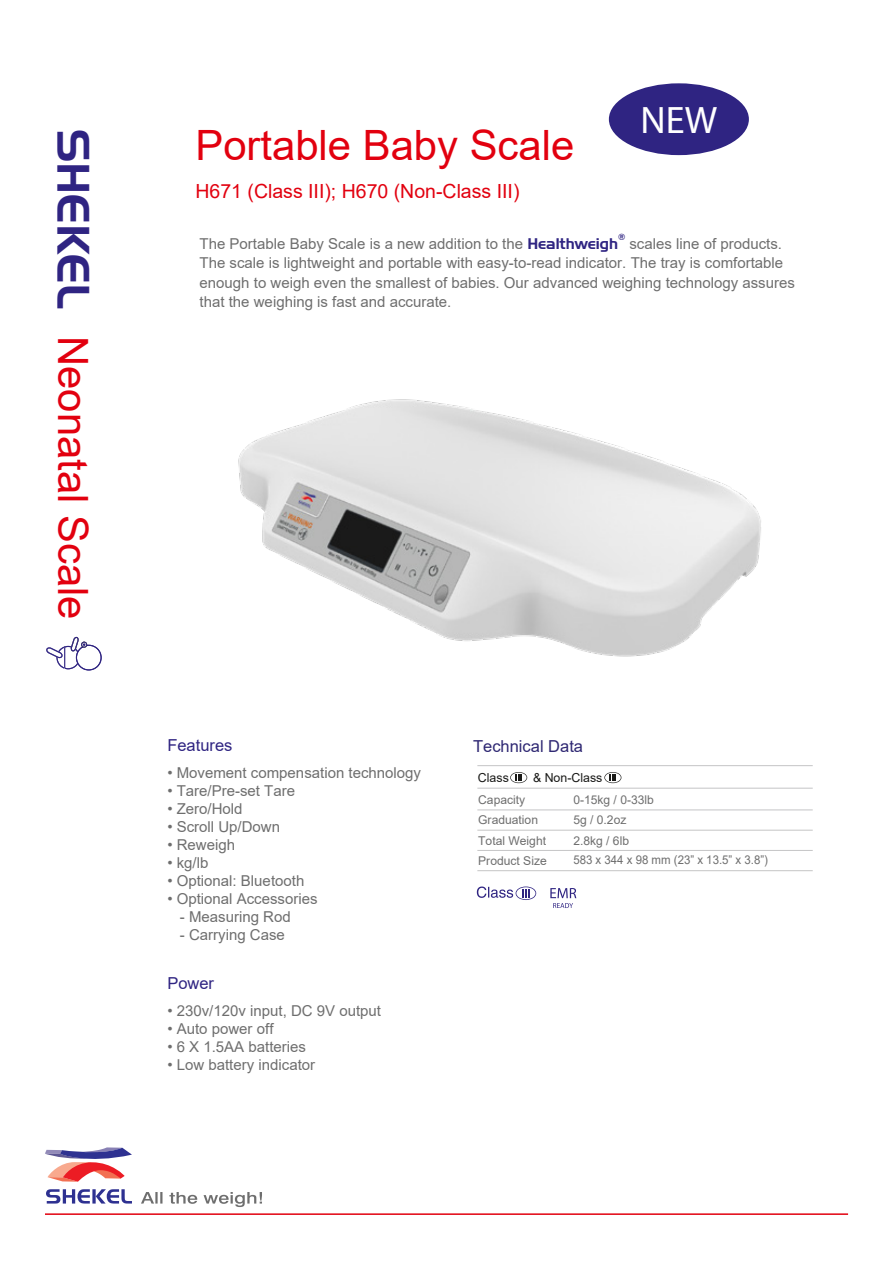
<style>
.page{position:relative;width:893px;height:1263px;background:#fff}
.page>*{position:absolute;margin:0;border:0;box-sizing:border-box;transform-origin:0 0}
.t1{font:44.25px "Handel Gothic BT";color:#2f2482}
.t2{font:41.85px "Arial";color:#e2000f}
.t3{font:38.4px "Myriad Hebrew";color:#fff}
.t4{font:19.5px "Arial";color:#e2000f}
.t5{font:16.5px "Arial";color:#2f2482}
.t6{font:16.5px "Arial";color:#2f2873}
.t7{font:15px/19.5px "Arial";color:#6e6e6e}
.t8{font:12.45px "Arial";color:#1a1a18}
.t9{font:12.15px/19.6px "Arial";color:#6e6e6e}
.t10{font:8.7px "Handel Gothic BT";color:#2f2482}
.s1{font-family:"Handel Gothic BT";color:#2f2482}
</style>
<div class="page">
<img style="left:238px;top:399px;width:523px;height:258px">
<hr style="left:45px;top:1213px;width:803px;height:2px;background:#e2000f">
<svg style="left:45px;top:1147px;width:87px;height:35px"></svg>
<svg style="left:46px;top:1189px;width:86px;height:14px"></svg>
<svg style="left:141px;top:1192px;width:56px;height:12px"></svg>
<svg style="left:204px;top:1192px;width:58px;height:15px"></svg>
<hr style="left:477px;top:809px;width:336px;height:1px;background:#c5c5c6">
<hr style="left:477px;top:788px;width:336px;height:1px;background:#c5c5c6">
<hr style="left:477px;top:830px;width:336px;height:1px;background:#c5c5c6">
<hr style="left:477px;top:850px;width:336px;height:1px;background:#c5c5c6">
<hr style="left:477px;top:870px;width:336px;height:1px;background:#c5c5c6">
<svg style="left:550px;top:888px;width:26px;height:20px"></svg>
<svg style="left:477px;top:886px;width:59px;height:14px"></svg>
<svg style="left:46px;top:637px;width:56px;height:33px"></svg>
<div style="left:609px;top:83px;width:140px;height:72px;background:#2f2482;border-radius:50%"></div>
<hr style="left:477px;top:765px;width:336px;height:1px;background:#c5c5c6">
<svg style="left:510px;top:772px;width:17px;height:11px"></svg>
<svg style="left:604px;top:772px;width:17px;height:11px"></svg>
<h1 class="t1" style="left:100px;top:129px;width:181px;rotate:90deg">SHEKEL</h1>
<h2 class="t2" style="left:102px;top:336px;width:285px;rotate:90deg">Neonatal Scale</h2>
<h2 class="t2" style="left:195px;top:117px;width:380px">Portable Baby Scale</h2>
<h3 class="t4" style="left:195px;top:178px;width:325px">H671 (Class III); H670 (Non-Class III)</h3>
<h3 class="t3" style="left:641px;top:99px;width:78px">NEW</h3>
<p class="t10" style="left:618px;top:232px;width:9px">®</p>
<p class="t7" style="left:200px;top:233px;width:597px;text-indent:430px">scales line of products.<br>The scale is lightweight and portable with easy-to-read indicator. The tray is comfortable enough to weigh even the smallest of babies. Our advanced weighing technology assures that the weighing is fast and accurate.</p>
<p class="t7" style="left:200px;top:233px;width:420px">The Portable Baby Scale is a new addition to the <span class="s1">Healthweigh</span></p>
<p class="t5" style="left:167px;top:734px;width:67px">Features</p>
<p class="t6" style="left:473px;top:735px;width:112px">Technical Data</p>
<p class="t7" style="left:167px;top:763px;width:255px">• Movement compensation technology</p>
<p class="t7" style="left:167px;top:781px;width:129px">• Tare/Pre-set Tare</p>
<p class="t7" style="left:167px;top:799px;width:77px">• Zero/Hold</p>
<p class="t7" style="left:167px;top:817px;width:114px">• Scroll Up/Down</p>
<p class="t7" style="left:167px;top:835px;width:69px">• Reweigh</p>
<p class="t7" style="left:167px;top:853px;width:43px">• kg/lb</p>
<p class="t7" style="left:167px;top:871px;width:138px">• Optional: Bluetooth</p>
<p class="t7" style="left:167px;top:889px;width:152px">• Optional Accessories</p>
<p class="t7" style="left:180px;top:907px;width:112px">- Measuring Rod</p>
<p class="t7" style="left:180px;top:925px;width:107px">- Carrying Case</p>
<p class="t5" style="left:167px;top:972px;width:48px">Power</p>
<p class="t7" style="left:167px;top:1001px;width:215px">• 230v/120v input, DC 9V output</p>
<p class="t7" style="left:167px;top:1019px;width:108px">• Auto power off</p>
<p class="t7" style="left:167px;top:1037px;width:140px">• 6 X 1.5AA batteries</p>
<p class="t7" style="left:167px;top:1055px;width:149px">• Low battery indicator</p>
<p class="t8" style="left:478px;top:769px;width:32px">Class</p>
<p class="t8" style="left:533px;top:769px;width:71px">&amp; Non-Class</p>
<p class="t9" style="left:478px;top:790px;width:61px">Capacity<br>Graduation</p>
<p class="t9" style="left:478px;top:831px;width:70px">Total Weight<br>Product Size</p>
<p class="t9" style="left:573px;top:790px;width:82px">0-15kg / 0-33lb<br>5g / 0.2oz</p>
<p class="t9" style="left:573px;top:831px;width:196px;line-height:18.9px">2.8kg / 6lb<br>583 x 344 x 98 mm (23” x 13.5” x 3.8”)</p>
</div>
